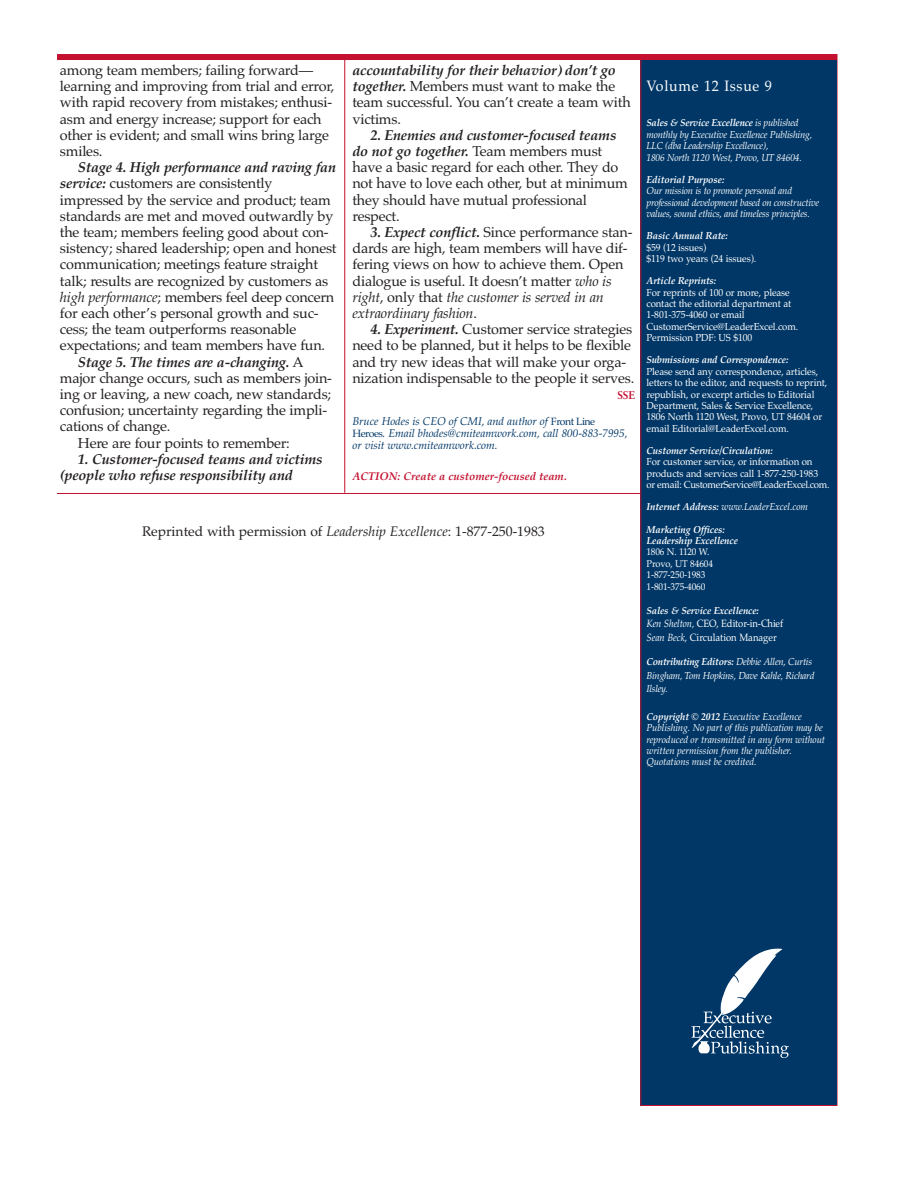
<style>
.page{position:relative;width:918px;height:1188px;background:#fff}
.page>*{position:absolute;margin:0;border:0;box-sizing:border-box;transform-origin:0 0}
.t1{font:15px "Palatino";letter-spacing:.05em;color:#fff;scale:.95 1}
.t2{font:14.4px/16.2px "Palatino";letter-spacing:-.015em;color:#231f20}
.t3{font:italic 700 14.4px/16.2px "Palatino";letter-spacing:-.015em;color:#231f20}
.t4{font:13.8px "Palatino";color:#231f20}
.t5{font:italic 11.25px/12px "Palatino";letter-spacing:-.005em;color:#003767}
.t6{font:italic 700 11.25px "Palatino";color:#c41130}
.t7{font:700 11.25px "Sabon";color:#c41130}
.t8{font:10.5px/13.5px "Palatino";color:#fff;scale:.9 1}
.t9{font:italic 10.2px/11.4px "Palatino";letter-spacing:-.025em;color:#fff;scale:.95 1}
.t10{font:10.2px/11.4px "Palatino";letter-spacing:-.01em;color:#fff;scale:.95 1}
.t11{font:italic 700 10.2px/22.2px "Palatino";letter-spacing:-.01em;color:#fff;scale:.95 1}
.t12{font:9.75px/11.4px "Palatino";letter-spacing:-.01em;color:#fff;scale:.95 1}
.s1{font-weight:700;font-style:italic}
.s2{font-style:italic}
.s3{font-weight:400;font-style:normal}
.s4{font-style:normal;font-size:10.5px}
.s5{font-weight:700}
.s6{font-weight:400}
</style>
<div class="page">
<hr style="left:344px;top:54px;width:1px;height:439px;background:#c41130">
<hr style="left:837px;top:54px;width:1px;height:1052px;background:#c41130">
<div style="left:640px;top:59px;width:197px;height:1047px;background:#003767"></div>
<hr style="left:641px;top:60px;width:1px;height:1046px;background:#c41130">
<div style="left:57px;top:54px;width:780px;height:6px;background:#c41130"></div>
<svg style="left:691px;top:949px;width:98px;height:109px"></svg>
<hr style="left:57px;top:493px;width:584px;height:1px;background:#c41130">
<hr style="left:641px;top:1105px;width:196px;height:1px;background:#c41130">
<p class="t2" style="left:60px;top:64px;width:276px">among team members; failing forward— learning and improving from trial and error, with rapid recovery from mistakes; enthusi&shy;asm and energy increase; support for each other is evident; and small wins bring large smiles.</p>
<p class="t3" style="left:78px;top:161px;width:260px">Stage 4. High performance and raving fan</p>
<p class="t2" style="left:60px;top:177px;width:214px"><span class="s1">service:</span> customers are consistently</p>
<p class="t2" style="left:60px;top:193px;width:272px">impressed by the service and product; team</p>
<p class="t2" style="left:60px;top:209px;width:275px">standards are met and moved outwardly by</p>
<p class="t2" style="left:60px;top:226px;width:270px">the team; members feeling good about con-</p>
<p class="t2" style="left:60px;top:242px;width:278px">sistency; shared leadership; open and honest</p>
<p class="t2" style="left:60px;top:258px;width:260px">communication; meetings feature straight</p>
<p class="t2" style="left:60px;top:274px;width:270px">talk; results are recognized by customers as</p>
<p class="t2" style="left:60px;top:290px;width:276px"><span class="s2">high performance</span>; members feel deep concern</p>
<p class="t2" style="left:60px;top:307px;width:260px">for each other’s personal growth and suc-</p>
<p class="t2" style="left:60px;top:323px;width:238px">cess; the team outperforms reasonable</p>
<p class="t2" style="left:60px;top:339px;width:267px">expectations; and team members have fun.</p>
<p class="t3" style="left:78px;top:355px;width:227px">Stage 5. The times are a-changing. <span class="s3">A</span></p>
<p class="t2" style="left:60px;top:371px;width:274px">major change occurs, such as members join-</p>
<p class="t2" style="left:60px;top:388px;width:273px">ing or leaving, a new coach, new standards;</p>
<p class="t2" style="left:60px;top:404px;width:269px">confusion; uncertainty regarding the impli-</p>
<p class="t2" style="left:60px;top:420px;width:112px">cations of change.</p>
<p class="t2" style="left:78px;top:436px;width:213px">Here are four points to remember:</p>
<p class="t3" style="left:60px;top:452px;width:264px;text-indent:18px">1. Customer-focused teams and victims (people who refuse responsibility and</p>
<p class="t2" style="left:352px;top:64px;width:280px"><span class="s1">accountability for their behavior) don’t go together.</span> Members must want to make the team successful. You can’t create a team with victims.</p>
<p class="t2" style="left:352px;top:128px;width:277px;text-indent:18px"><span class="s1">2. Enemies and customer-focused teams do not go together.</span> Team members must have a basic regard for each other. They do not have to love each other, but at minimum they should have mutual professional respect.</p>
<p class="t2" style="left:352px;top:226px;width:281px;text-indent:18px"><span class="s1">3. Expect conflict.</span> Since performance stan&shy;dards are high, team members will have dif&shy;fering views on how to achieve them. Open dialogue is useful. It doesn’t matter <span class="s2">who is right</span>, only that <span class="s2">the customer is served in an extraordinary fashion</span>.</p>
<p class="t2" style="left:352px;top:323px;width:283px;text-indent:18px"><span class="s1">4. Experiment.</span> Customer service strategies need to be planned, but it helps to be flexible and try new ideas that will make your orga&shy;nization indispensable to the people it serves.</p>
<p class="t7" style="left:617px;top:390px;width:19px">SSE</p>
<p class="t5" style="left:352px;top:416px;width:277px">Bruce Hodes is CEO of CMI, and author of <span class="s4">Front Line<br>Heroes</span>. Email bhodes@cmiteamwork.com, call 800-883-7995, or visit www.cmiteamwork.com.</p>
<p class="t6" style="left:352px;top:472px;width:216px">ACTION: Create a customer-focused team.</p>
<p class="t4" style="left:142px;top:526px;width:404px">Reprinted with permission of <span class="s2">Leadership Excellence</span>: 1-877-250-1983</p>
<p class="t1" style="left:646px;top:80px;width:134px">Volume 12 Issue 9</p>
<p class="t9" style="left:646px;top:118px;width:176px"><span class="s5">Sales &amp; Service Excellence</span> is published monthly by Executive Excellence Publishing, LLC (dba Leadership Excellence),<br>1806 North 1120 West, Provo, UT 84604.</p>
<p class="t11" style="left:646px;top:169px;width:84px">Editorial Purpose:</p>
<p class="t9" style="left:646px;top:186px;width:183px">Our mission is to promote personal and professional development based on constructive values, sound ethics, and timeless principles.</p>
<p class="t11" style="left:646px;top:226px;width:87px">Basic Annual Rate:</p>
<p class="t10" style="left:646px;top:243px;width:117px">$59 (12 issues)<br>$119 two years (24 issues).</p>
<p class="t11" style="left:646px;top:271px;width:75px">Article Reprints:</p>
<p class="t10" style="left:646px;top:288px;width:161px">For reprints of 100 or more, please contact the editorial department at<br>1-801-375-4060 or email<br>CustomerService@LeaderExcel.com.<br>Permission PDF: US $100</p>
<p class="t11" style="left:646px;top:350px;width:151px">Submissions and Correspondence:</p>
<p class="t10" style="left:646px;top:367px;width:192px">Please send any correspondence, articles, letters to the editor, and requests to reprint, republish, or excerpt articles to Editorial Department, Sales &amp; Service Excellence, 1806 North 1120 West, Provo, UT 84604 or email Editorial@LeaderExcel.com.</p>
<p class="t11" style="left:646px;top:441px;width:134px">Customer Service/Circulation:</p>
<p class="t10" style="left:646px;top:457px;width:194px">For customer service, or information on products and services call 1-877-250-1983<br>or email: CustomerService@LeaderExcel.com.</p>
<p class="t11" style="left:646px;top:497px;width:172px">Internet Address: <span class="s6">www.LeaderExcel.com<br></span>Marketing Offices:</p>
<p class="t11" style="left:646px;top:531px;width:98px">Leadership Excellence</p>
<p class="t12" style="left:646px;top:548px;width:72px">1806 N. 1120 W.<br>Provo, UT 84604<br>1-877-250-1983<br>1-801-375-4060</p>
<p class="t11" style="left:646px;top:600px;width:120px">Sales &amp; Service Excellence:</p>
<p class="t8" style="left:646px;top:618px;width:153px"><span class="s2">Ken Shelton,</span> CEO, Editor-in-Chief<br><span class="s2">Sean Beck</span>, Circulation Manager</p>
<p class="t9" style="left:646px;top:656px;width:178px;line-height:13.5px"><span class="s5">Contributing Editors:</span> Debbie Allen, Curtis<br>Bingham, Tom Hopkins, Dave Kahle, Richard<br>Ilsley.</p>
<p class="t9" style="left:646px;top:712px;width:190px"><span class="s5">Copyright © 2012</span> Executive Excellence Publishing. No part of this publication may be reproduced or transmitted in any form without written permission from the publisher.<br>Quotations must be credited.</p>
</div>
